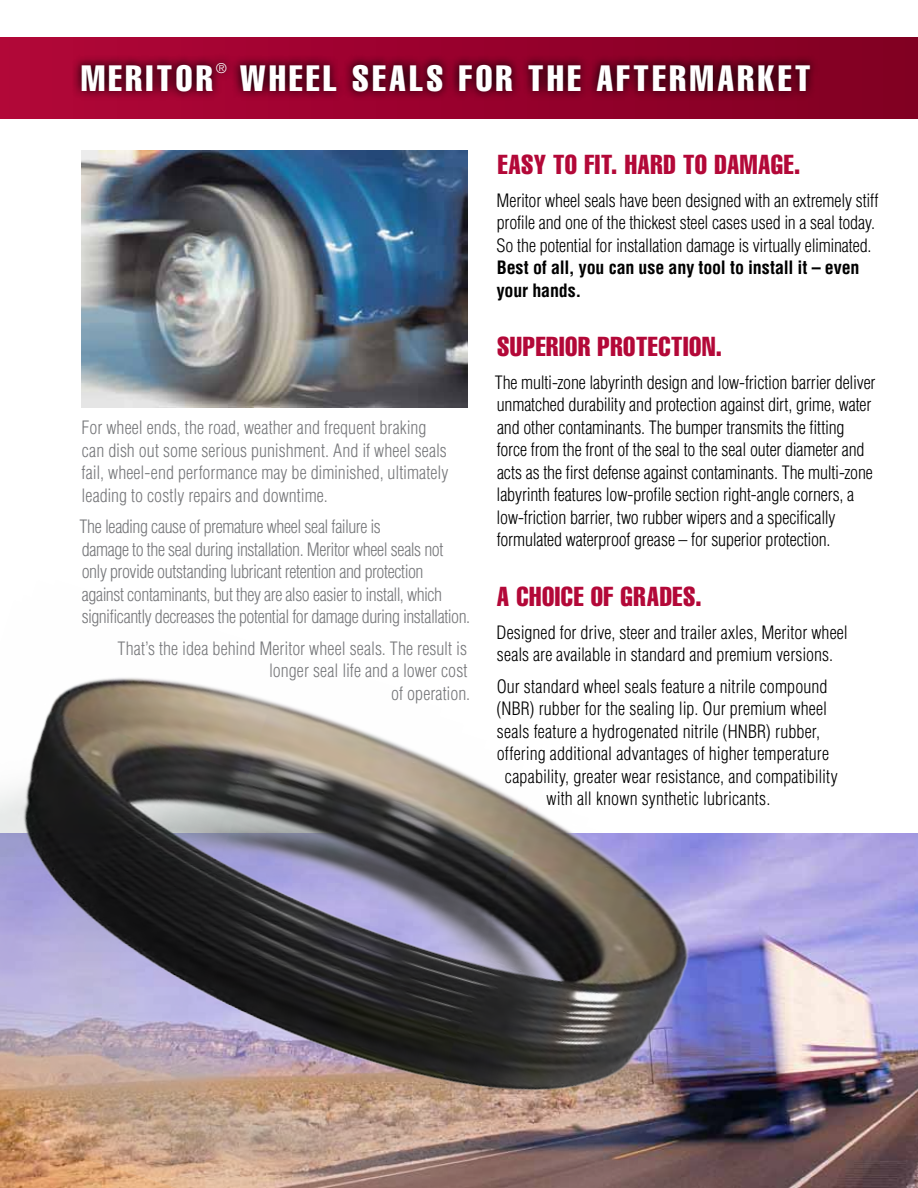
<style>
.page{position:relative;width:918px;height:1188px;background:#fff}
.page>*{position:absolute;margin:0;border:0;box-sizing:border-box;transform-origin:0 0}
.t1{font:36px "Helvetica LT Std Comp";letter-spacing:.1em;color:#fff}
.t2{font:27px "Helvetica LT Std Comp";letter-spacing:.02em;color:#b30838}
.t3{font:300 condensed 18px/22.5px "Helvetica LT Std";letter-spacing:-.005em;color:#000}
.t4{font:300 condensed 18px/22.5px "Helvetica LT Std";letter-spacing:-.015em;color:#77787b}
.t5{font:700 condensed 18px/22.5px "Helvetica LT Std";letter-spacing:-.005em;color:#000}
.t6{font:condensed 13.05px "Helvetica LT Std";color:#fff}
</style>
<div class="page">
<img style="left:828px;top:834px;width:90px;height:354px">
<div style="left:0;top:37px;width:918px;height:81px;background:linear-gradient(to right,#b20538,#800022)"></div>
<svg style="left:72px;top:53px;width:748px;height:48px;background:#710021"></svg>
<img style="left:0;top:678px;width:828px;height:510px">
<img style="left:81px;top:150px;width:386px;height:258px">
<h1 class="t1" style="left:81px;top:55px;width:133px">MERITOR</h1>
<p class="t6" style="left:216px;top:60px;width:12px">®</p>
<h1 class="t1" style="left:240px;top:55px;width:572px">WHEEL SEALS FOR THE AFTERMARKET</h1>
<p class="t4" style="left:81px;top:416px;width:368px">For wheel ends, the road, weather and frequent braking can dish out some serious punishment. And if wheel seals fail, wheel-end performance may be diminished, ultimately leading to costly repairs and downtime.</p>
<p class="t4" style="left:80px;top:515px;width:392px">The leading cause of premature wheel seal failure is<br>damage to the seal during installation. Meritor wheel seals not only provide outstanding lubricant retention and protection<br>against contaminants, but they are also easier to install, which significantly decreases the potential for damage during installation.</p>
<p class="t4" style="left:118px;top:637px;width:354px;text-align:right">That’s the idea behind Meritor wheel seals. The result is longer seal life and a lower cost<br>of operation.</p>
<h2 class="t2" style="left:498px;top:147px;width:141px">EASY TO FIT. HARD</h2>
<h2 class="t2" style="left:683px;top:147px;width:46px">TO DAMAGE</h2>
<h2 class="t2" style="left:794px;top:147px;width:8px">.</h2>
<p class="t3" style="left:497px;top:189px;width:383px">Meritor wheel seals have been designed with an extremely stiff profile and one of the thickest steel cases used in a seal today.<br>So the potential for installation damage is virtually eliminated.</p>
<p class="t5" style="left:497px;top:256px;width:364px">Best of all, you can use any tool to install it – even your hands.</p>
<h2 class="t2" style="left:497px;top:329px;width:117px">SUPERIOR PROTECT</h2>
<h2 class="t2" style="left:683px;top:329px;width:40px">ION .</h2>
<p class="t3" style="left:495px;top:371px;width:382px">The multi-zone labyrinth design and low-friction barrier deliver unmatched durability and protection against dirt, grime, water and other contaminants. The bumper transmits the fitting force from the front of the seal to the seal outer diameter and acts as the first defense against contaminants. The multi-zone labyrinth features low-profile section right-angle corners, a low-friction barrier, two rubber wipers and a specifically formulated waterproof grease – for superior protection.</p>
<h2 class="t2" style="left:497px;top:579px;width:137px">ACHOICEOFGRADE</h2>
<h2 class="t2" style="left:683px;top:579px;width:20px">S.</h2>
<p class="t3" style="left:497px;top:621px;width:353px">Designed for drive, steer and trailer axles, Meritor wheel seals are available in standard and premium versions.</p>
<p class="t3" style="left:497px;top:675px;width:332px">Our standard wheel seals feature a nitrile compound</p>
<p class="t3" style="left:496px;top:698px;width:332px">(NBR) rubber for the sealing lip. Our premium wheel</p>
<p class="t3" style="left:497px;top:720px;width:325px">seals feature a hydrogenated nitrile (HNBR) rubber,</p>
<p class="t3" style="left:497px;top:743px;width:334px">offering additional advantages of higher temperature</p>
<p class="t3" style="left:505px;top:765px;width:334px">capability, greater wear resistance, and compatibility</p>
<p class="t3" style="left:547px;top:788px;width:225px">with all known synthetic lubricants.</p>
</div>
